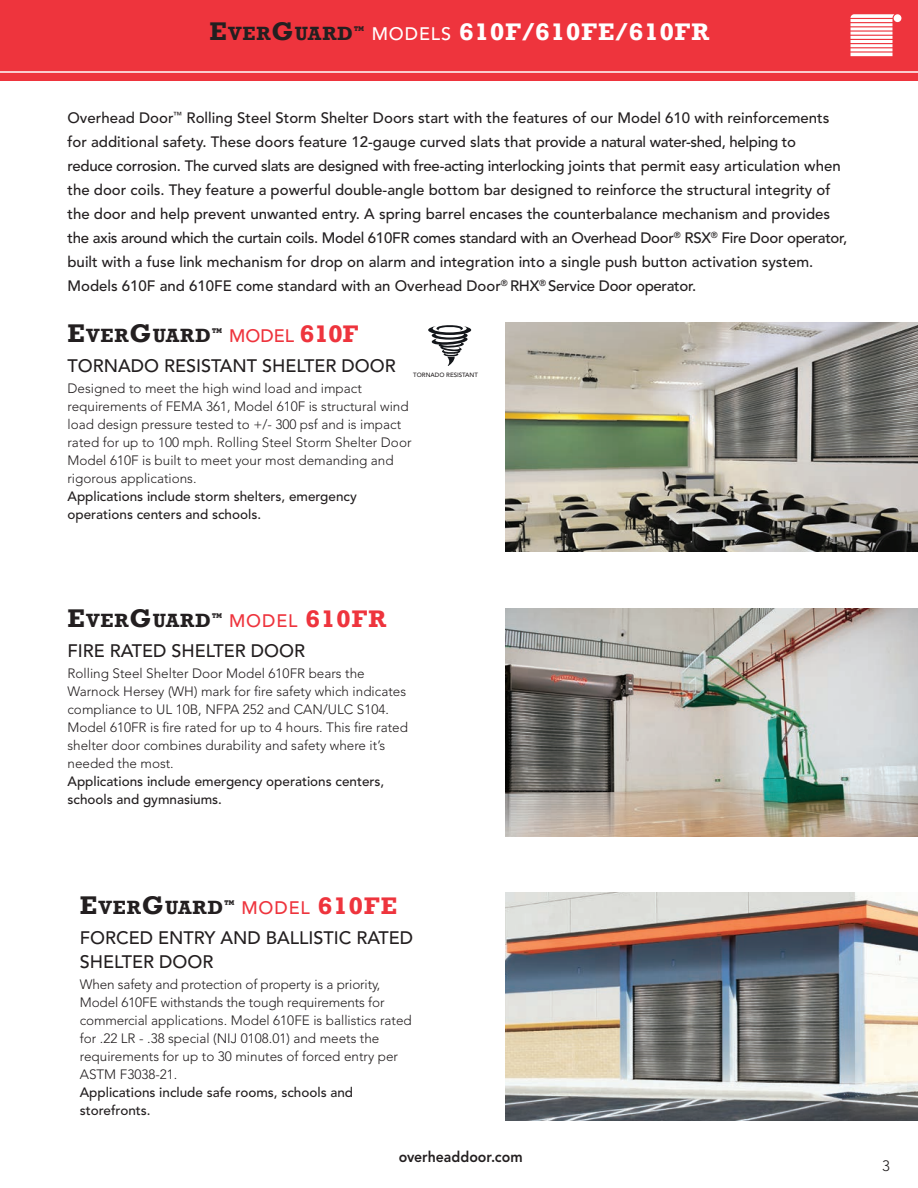
<style>
.page{position:relative;width:918px;height:1188px;background:#fff}
.page>*{position:absolute;margin:0;border:0;box-sizing:border-box;transform-origin:0 0}
.t1{font:700 22.5px "Rockwell";letter-spacing:.05em;color:#fff}
.t2{font:500 18px/24px "Avenir LT Std";color:#231f20}
.t3{font:700 18px "Rockwell";letter-spacing:.05em;color:#231f20}
.t4{font:500 15px/24px "Avenir LT Std";color:#231f20}
.t5{font:800 15px "Avenir LT Std";color:#231f20;scale:.94 1}
.t6{font:300 15px "Avenir LT Std";color:#231f20}
.t7{font:300 13.5px/18px "Avenir LT Std";color:#231f20}
.t8{font:500 13.5px/18px "Avenir LT Std";color:#231f20}
.t9{font:500 6.15px "Avenir LT Std";color:#231f20}
.s1{font-size:24px;color:#231f20}
.s2{font-size:18px;color:#231f20}
.s3{font-family:"Avenir LT Std";font-weight:500;font-size:18px}
.s4{font-size:24px}
.s5{font-family:"Avenir LT Std";font-weight:500;color:#ee343d}
.s6{font-size:22.5px;color:#ee343d}
</style>
<div class="page">
<div style="left:0;top:0;width:918px;height:81px;background:#ee343d"></div>
<hr style="left:0;top:71px;width:918px;height:2px;background:#fff">
<svg style="left:851px;top:14px;width:43px;height:42px;background:#fac5c8"></svg>
<div style="left:894px;top:14px;width:7px;height:8px;background:#fff;border-radius:50%"></div>
<img style="left:505px;top:322px;width:413px;height:229px">
<svg style="left:428px;top:325px;width:43px;height:41px"></svg>
<img style="left:505px;top:892px;width:413px;height:228px">
<img style="left:505px;top:609px;width:413px;height:228px">
<h1 class="t1" style="left:210px;top:18px;width:501px"><span class="s1">E</span><span class="s2">VER</span><span class="s1">G</span><span class="s2">UARD</span><sup>™</sup> <span class="s3">MODELS</span> 610F/610FE/610FR</h1>
<p class="t4" style="left:67px;top:106px;width:781px">Overhead Door<sup>™</sup> Rolling Steel Storm Shelter Doors start with the features of our Model 610 with reinforcements for additional safety. These doors feature 12-gauge curved slats that provide a natural water-shed, helping to<br>reduce corrosion. The curved slats are designed with free-acting interlocking joints that permit easy articulation when the door coils. They feature a powerful double-angle bottom bar designed to reinforce the structural integrity of the door and help prevent unwanted entry. A spring barrel encases the counterbalance mechanism and provides the axis around which the curtain coils. Model 610FR comes standard with an Overhead Door<sup>®</sup> RSX<sup>®</sup> Fire Door operator, built with a fuse link mechanism for drop on alarm and integration into a single push button activation system.<br>Models 610F and 610FE come standard with an Overhead Door<sup>®</sup> RHX<sup>®</sup> Service Door operator.</p>
<p class="t3" style="left:68px;top:323px;width:292px"><span class="s4">E</span>VER<span class="s4">G</span>UARD<sup>™</sup> <span class="s5">MODEL</span> <span class="s6">610F</span></p>
<p class="t2" style="left:68px;top:354px;width:330px">TORNADO RESISTANT SHELTER DOOR</p>
<p class="t7" style="left:68px;top:379px;width:346px">Designed to meet the high wind load and impact requirements of FEMA 361, Model 610F is structural wind load design pressure tested to +/- 300 psf and is impact rated for up to 100 mph. Rolling Steel Storm Shelter Door Model 610F is built to meet your most demanding and rigorous applications.</p>
<p class="t8" style="left:68px;top:487px;width:291px">Applications include storm shelters, emergency operations centers and schools.</p>
<p class="t9" style="left:413px;top:371px;width:66px">TORNADO RESISTANT</p>
<p class="t3" style="left:68px;top:609px;width:320px"><span class="s4">E</span>VER<span class="s4">G</span>UARD<sup>™</sup> <span class="s5">MODEL</span> <span class="s6">610FR</span></p>
<p class="t2" style="left:68px;top:639px;width:239px">FIRE RATED SHELTER DOOR</p>
<p class="t7" style="left:68px;top:664px;width:342px">Rolling Steel Shelter Door Model 610FR bears the Warnock Hersey (WH) mark for fire safety which indicates compliance to UL 10B, NFPA 252 and CAN/ULC S104.<br>Model 610FR is fire rated for up to 4 hours. This fire rated shelter door combines durability and safety where it’s needed the most.</p>
<p class="t8" style="left:68px;top:772px;width:318px">Applications include emergency operations centers, schools and gymnasiums.</p>
<p class="t3" style="left:80px;top:895px;width:319px"><span class="s4">E</span>VER<span class="s4">G</span>UARD<sup>™</sup> <span class="s5">MODEL</span> <span class="s6">610FE</span></p>
<p class="t2" style="left:80px;top:926px;width:335px">FORCED ENTRY AND BALLISTIC RATED<br>SHELTER DOOR</p>
<p class="t7" style="left:80px;top:975px;width:334px">When safety and protection of property is a priority, Model 610FE withstands the tough requirements for commercial applications. Model 610FE is ballistics rated for .22 LR - .38 special (NIJ 0108.01) and meets the requirements for up to 30 minutes of forced entry per ASTM F3038-21.</p>
<p class="t8" style="left:80px;top:1083px;width:275px">Applications include safe rooms, schools and storefronts.</p>
<p class="t5" style="left:399px;top:1148px;width:133px">overheaddoor.com</p>
<p class="t6" style="left:882px;top:1157px;width:9px">3</p>
</div>
